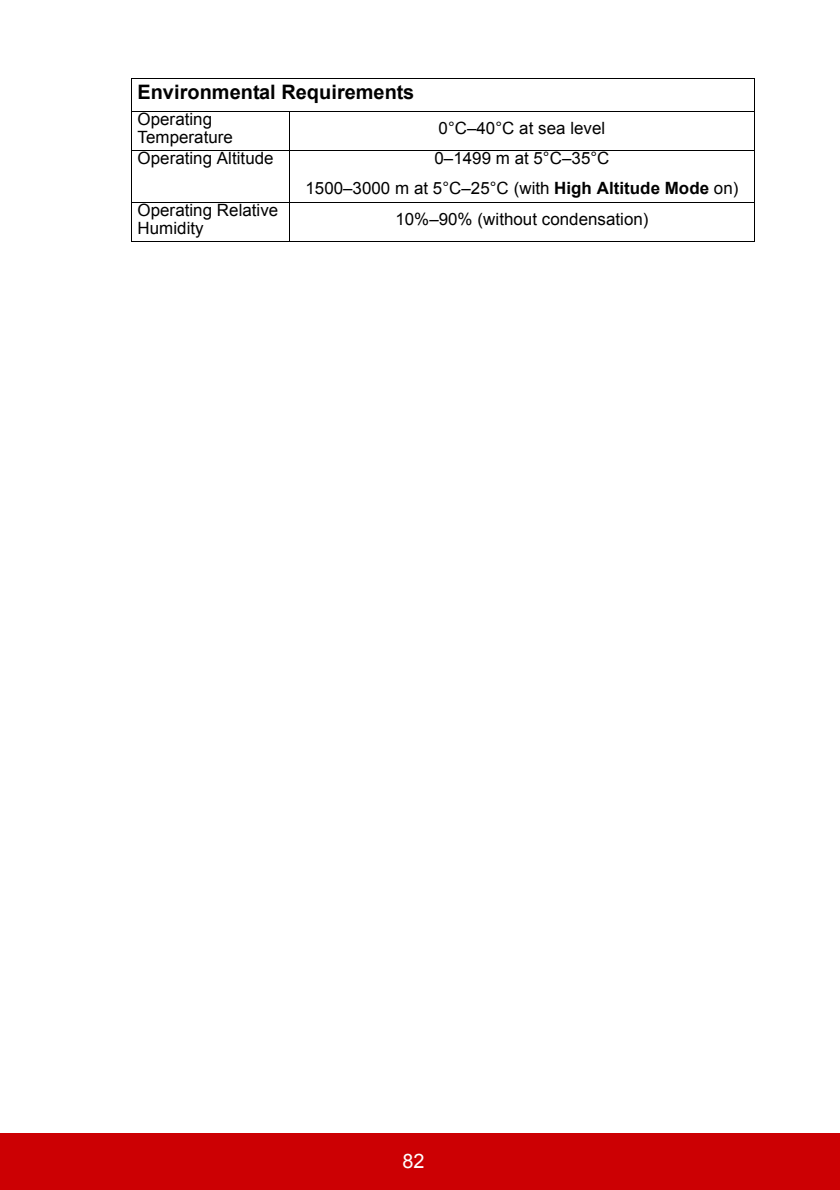
<style>
.page{position:relative;width:840px;height:1190px;background:#fff}
.page>*{position:absolute;margin:0;border:0;box-sizing:border-box;transform-origin:0 0}
.t1{font:700 20px "Arial";letter-spacing:.005em;color:#000}
.t2{font:20px "Arial";color:#fff}
.t3{font:17px/18px "Arial";letter-spacing:.005em;color:#000}
.s1{font-weight:700}
</style>
<div class="page">
<div style="left:0;top:1133px;width:839px;height:57px;background:#cc0003"></div>
<hr style="left:131px;top:79px;width:1px;height:162px;background:#000">
<hr style="left:289px;top:111px;width:1px;height:131px;background:#000">
<hr style="left:755px;top:79px;width:1px;height:162px;background:#000">
<hr style="left:131px;top:79px;width:624px;height:1px;background:#000">
<hr style="left:131px;top:111px;width:624px;height:1px;background:#000">
<hr style="left:131px;top:150px;width:624px;height:1px;background:#000">
<hr style="left:131px;top:202px;width:624px;height:1px;background:#000">
<hr style="left:131px;top:241px;width:624px;height:1px;background:#000">
<p class="t1" style="left:138px;top:80px;width:278px">Environmental Requirements</p>
<p class="t3" style="left:138px;top:110px;width:97px">Operating<br>Temperature</p>
<p class="t3" style="left:439px;top:119px;width:168px">0°C–40°C at sea level</p>
<p class="t3" style="left:138px;top:150px;width:138px">Operating Altitude</p>
<p class="t3" style="left:305px;top:144px;width:435px;line-height:30px;text-align:center">0–1499 m at 5°C–35°C<br>1500–3000 m at 5°C–25°C (with <span class="s1">High Altitude Mode</span> on)</p>
<p class="t3" style="left:138px;top:201px;width:142px">Operating Relative<br>Humidity</p>
<p class="t3" style="left:395px;top:210px;width:255px">10%–90% (without condensation)</p>
<p class="t2" style="left:402px;top:1150px;width:24px">82</p>
</div>
